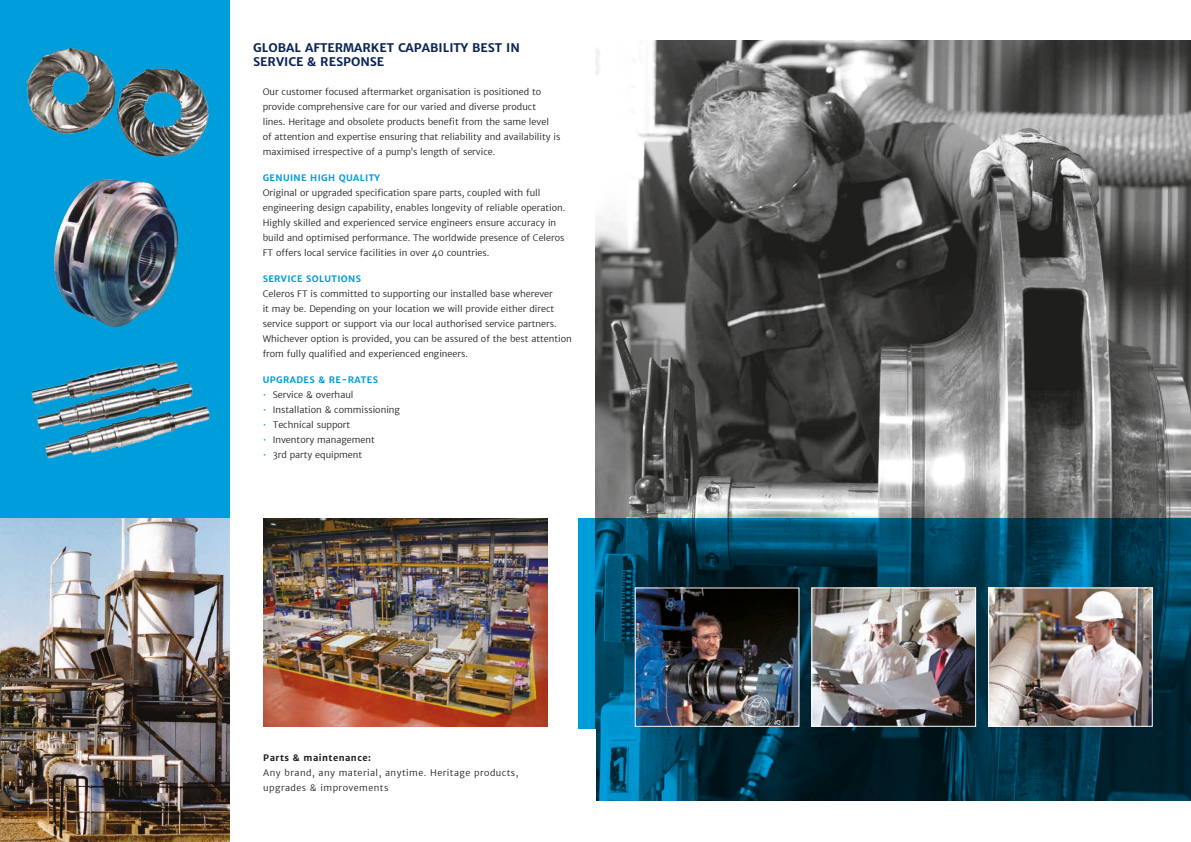
<style>
.page{position:relative;width:1191px;height:842px;background:#fff}
.page>*{position:absolute;margin:0;border:0;box-sizing:border-box;transform-origin:0 0}
.t1{font:700 12px/14.4px "Merriweather Sans";color:#0b2455}
.t2{font:300 9px/15px "Merriweather Sans";color:#1d1d1b}
.t3{font:300 9px/15px "Merriweather Sans";letter-spacing:.05em;color:#1d1d1b}
.t4{font:700 9px "Merriweather Sans";letter-spacing:.04em;color:#009ddb}
.t5{font:700 9px "Merriweather Sans";letter-spacing:.05em;color:#1d1d1b}
.s1{color:#009ddb}
</style>
<div class="page">
<div style="left:0;top:0;width:230px;height:842px;background:#009ddb"></div>
<img style="left:31px;top:360px;width:179px;height:99px">
<img style="left:54px;top:179px;width:124px;height:148px">
<img style="left:26px;top:47px;width:184px;height:110px">
<img style="left:263px;top:518px;width:284px;height:209px">
<img style="left:0;top:518px;width:230px;height:324px">
<img style="left:595px;top:40px;width:596px;height:478px">
<svg style="left:578px;top:518px;width:613px;height:283px;background:#003d55"></svg>
<img style="left:990px;top:589px;width:160px;height:136px">
<div style="left:988px;top:587px;width:164px;height:140px;border:1px solid #fff"></div>
<img style="left:637px;top:589px;width:160px;height:136px">
<div style="left:635px;top:587px;width:164px;height:140px;border:1px solid #fff"></div>
<div style="left:559px;top:729px;width:36px;height:90px;background:#fff"></div>
<img style="left:813px;top:589px;width:161px;height:136px">
<div style="left:811px;top:587px;width:165px;height:140px;border:1px solid #fff"></div>
<h1 class="t1" style="left:253px;top:40px;width:268px">GLOBAL AFTERMARKET CAPABILITY BEST IN<br>SERVICE &amp; RESPONSE</h1>
<p class="t2" style="left:263px;top:84px;width:299px">Our customer focused aftermarket organisation is positioned to provide comprehensive care for our varied and diverse product lines. Heritage and obsolete products benefit from the same level<br>of attention and expertise ensuring that reliability and availability is maximised irrespective of a pump’s length of service.</p>
<p class="t4" style="left:263px;top:172px;width:119px">GENUINE HIGH QUALITY</p>
<p class="t2" style="left:263px;top:185px;width:304px">Original or upgraded specification spare parts, coupled with full engineering design capability, enables longevity of reliable operation.<br>Highly skilled and experienced service engineers ensure accuracy in build and optimised performance. The worldwide presence of Celeros FT offers local service facilities in over 40 countries.</p>
<p class="t4" style="left:263px;top:273px;width:100px">SERVICE SOLUTIONS</p>
<p class="t2" style="left:263px;top:286px;width:310px">Celeros FT is committed to supporting our installed base wherever<br>it may be. Depending on your location we will provide either direct service support or support via our local authorised service partners.<br>Whichever option is provided, you can be assured of the best attention from fully qualified and experienced engineers.</p>
<p class="t4" style="left:263px;top:374px;width:117px">UPGRADES &amp; RE-RATES</p>
<p class="t2" style="left:263px;top:387px;width:92px"><span class="s1">•</span> Service &amp; overhaul</p>
<p class="t2" style="left:263px;top:402px;width:139px"><span class="s1">•</span> Installation &amp; commissioning</p>
<p class="t2" style="left:263px;top:417px;width:89px"><span class="s1">•</span> Technical support</p>
<p class="t2" style="left:263px;top:432px;width:114px"><span class="s1">•</span> Inventory management</p>
<p class="t2" style="left:263px;top:447px;width:101px"><span class="s1">•</span> 3rd party equipment</p>
<p class="t5" style="left:263px;top:752px;width:109px">Parts &amp; maintenance:</p>
<p class="t3" style="left:263px;top:765px;width:256px">Any brand, any material, anytime. Heritage products, upgrades &amp; improvements</p>
</div>
